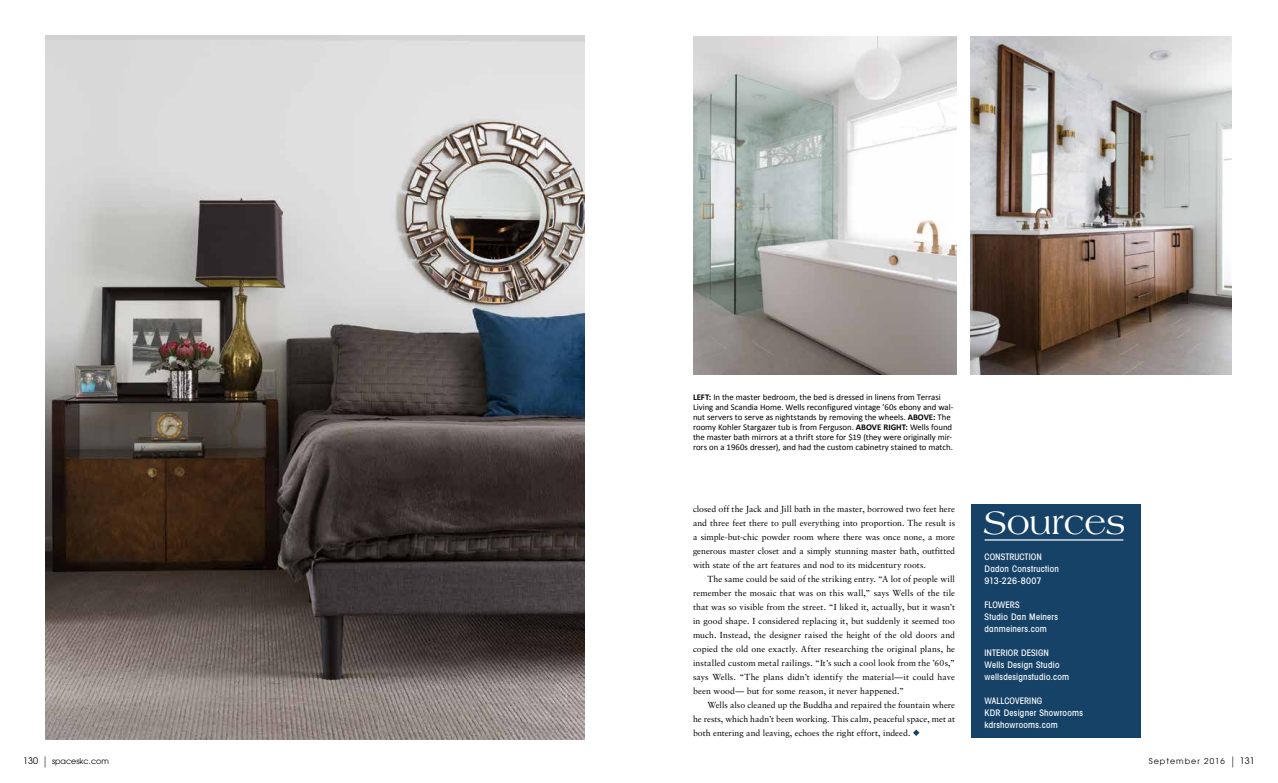
<style>
.page{position:relative;width:1278px;height:783px;background:#fff}
.page>*{position:absolute;margin:0;border:0;box-sizing:border-box;transform-origin:0 0}
.t1{font:34.6px "Americana";letter-spacing:-.01em;color:#fff}
.t2{font:500 condensed 9px/12px "Avant Garde";letter-spacing:.03em;color:#fff}
.t3{font:8.8px/14px "Sabon";letter-spacing:.005em;color:#000;text-align:justify}
.t4{font:8.8px/10px "Calibri";color:#000}
.t5{font:8px "Avant Garde";letter-spacing:.125em;color:#000}
.t6{font:8px "Avant Garde";color:#000}
.s1{font-weight:700}
.s2{font-size:9px}
.s3{font-size:11px}
</style>
<div class="page">
<div style="left:971px;top:505px;width:169px;height:233px;background:#164268"></div>
<hr style="left:985px;top:539px;width:138px;height:2px;background:#fff">
<img style="left:45px;top:36px;width:540px;height:703px">
<img style="left:693px;top:36px;width:263px;height:339px">
<img style="left:971px;top:36px;width:261px;height:338px">
<svg style="left:913px;top:730px;width:6px;height:6px"></svg>
<p class="t4" style="left:693px;top:392px;width:262px"><span class="s1">LEFT:</span> In the master bedroom, the bed is dressed in linens from Terrasi Living and Scandia Home. Wells reconfigured vintage ’60s ebony and wal&shy;nut servers to serve as nightstands by removing the wheels. <span class="s1">ABOVE:</span> The roomy Kohler Stargazer tub is from Ferguson. <span class="s1">ABOVE RIGHT:</span> Wells found the master bath mirrors at a thrift store for $19 (they were originally mir&shy;rors on a 1960s dresser), and had the custom cabinetry stained to match.</p>
<p class="t3" style="left:693px;top:502px;width:264px">closed off the Jack and Jill bath in the master, borrowed two feet here and three feet there to pull everything into proportion. The result is a simple-but-chic powder room where there was once none, a more generous master closet and a simply stunning master bath, outfitted with state of the art features and nod to its midcentury roots.</p>
<p class="t3" style="left:693px;top:572px;width:264px;text-indent:14px">The same could be said of the striking entry. “A lot of people will remember the mosaic that was on this wall,” says Wells of the tile that was so visible from the street. “I liked it, actually, but it wasn’t in good shape. I considered replacing it, but suddenly it seemed too much. Instead, the designer raised the height of the old doors and copied the old one exactly. After researching the original plans, he installed custom metal railings. “It’s such a cool look from the ’60s,” says Wells. “The plans didn’t identify the material—it could have been wood— but for some reason, it never happened.”</p>
<p class="t3" style="left:693px;top:698px;width:264px;text-indent:14px">Wells also cleaned up the Buddha and repaired the fountain where he rests, which hadn’t been working. This calm, peaceful space, met at both entering and leaving, echoes the right effort, indeed.</p>
<h1 class="t1" style="left:984px;top:504px;width:143px">Sources</h1>
<p class="t2" style="left:985px;top:551px;width:76px">CONSTRUCTION<br>Dadon Construction<br>913-226-8007</p>
<p class="t2" style="left:985px;top:599px;width:75px">FLOWERS<br>Studio Dan Meiners danmeiners.com</p>
<p class="t2" style="left:985px;top:647px;width:86px">INTERIOR DESIGN<br>Wells Design Studio wellsdesignstudio.com</p>
<p class="t2" style="left:985px;top:695px;width:100px">WALLCOVERING<br>KDR Designer Showrooms kdrshowrooms.com</p>
<p class="t6" style="left:23px;top:756px;width:87px"><span class="s2">130</span> <span class="s3">|</span> spaceskc.com</p>
<p class="t5" style="left:1149px;top:756px;width:108px">September 2016 <span class="s3">|</span> <span class="s2">131</span></p>
</div>
